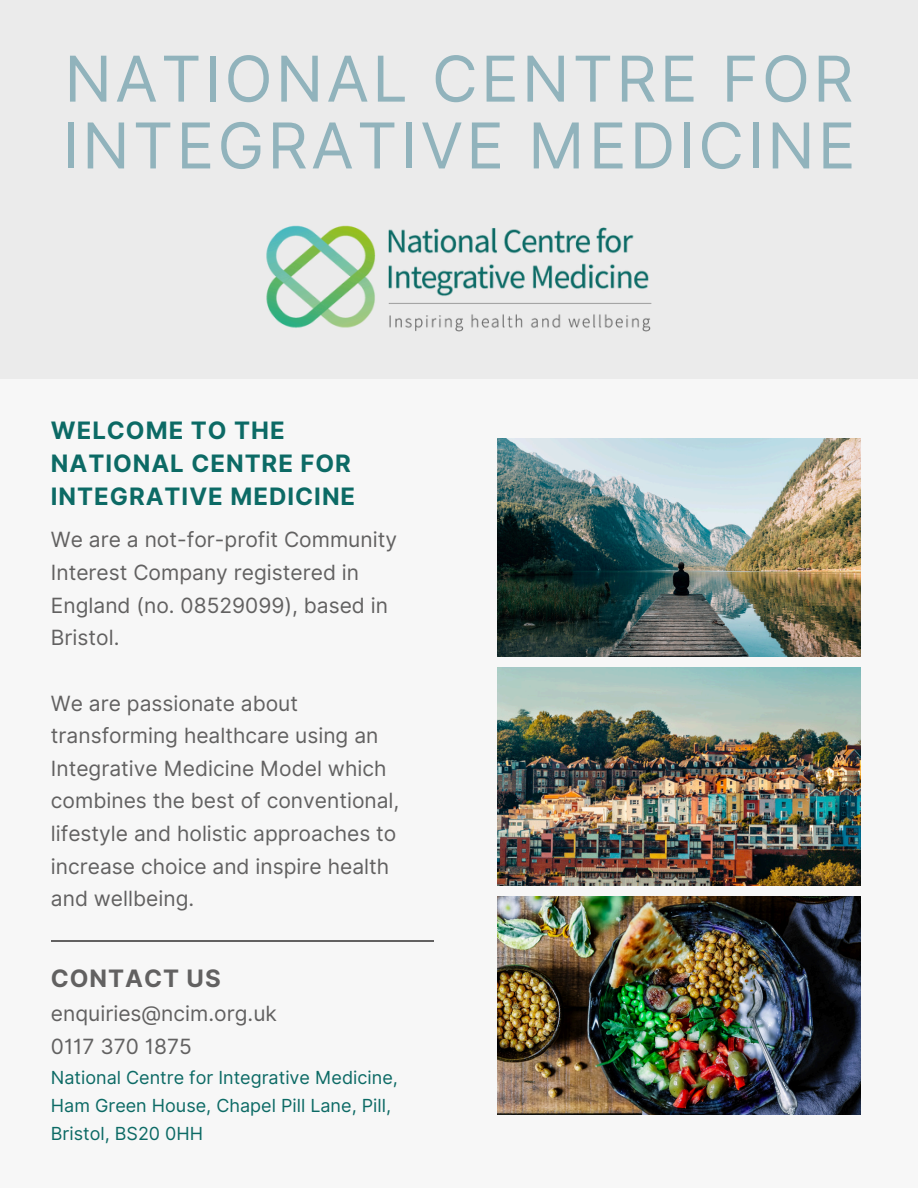
<style>
.page{position:relative;width:918px;height:1188px;background:#f7f7f7}
.page>*{position:absolute;margin:0;border:0;box-sizing:border-box;transform-origin:0 0}
.t1{font:63.15px/66.8px "Inter";letter-spacing:.05em;color:#91b3bc}
.t2{font:700 24px/32.7px "Inter";letter-spacing:.04em;color:#0c6a65}
.t3{font:700 24px "Inter";letter-spacing:.04em;color:#626161}
.t4{font:21px/32.7px "Inter";color:#626161}
.t5{font:18px/28.2px "Inter";color:#0c6a65}
</style>
<div class="page">
<div style="left:0;top:0;width:918px;height:378px;background:#ebebeb"></div>
<img style="left:498px;top:438px;width:363px;height:219px">
<img style="left:498px;top:668px;width:363px;height:217px">
<img style="left:498px;top:896px;width:363px;height:219px">
<hr style="left:51px;top:941px;width:382px;height:1px;background:#626161">
<img style="left:175px;top:225px;width:567px;height:271px">
<h3 class="t1" style="left:62px;top:45px;width:795px">NATIONAL CENTRE FOR<br>INTEGRATIVE MEDICINE</h3>
<p class="t2" style="left:51px;top:414px;width:306px">WELCOME TO THE<br>NATIONAL CENTRE FOR<br>INTEGRATIVE MEDICINE</p>
<h2 class="t4" style="left:51px;top:523px;width:348px">We are a not-for-profit Community<br>Interest Company registered in<br>England (no. 08529099), based in<br>Bristol.</h2>
<p class="t4" style="left:51px;top:687px;width:350px">We are passionate about transforming healthcare using an<br>Integrative Medicine Model which combines the best of conventional, lifestyle and holistic approaches to increase choice and inspire health and wellbeing.</p>
<h3 class="t3" style="left:51px;top:964px;width:171px">CONTACT US</h3>
<p class="t4" style="left:51px;top:997px;width:228px">enquiries@ncim.org.uk</p>
<h1 class="t4" style="left:51px;top:1030px;width:142px">0117 370 1875</h1>
<p class="t5" style="left:51px;top:1063px;width:348px">National Centre for Integrative Medicine,<br>Ham Green House, Chapel Pill Lane, Pill,<br>Bristol, BS20 0HH</p>
</div>
